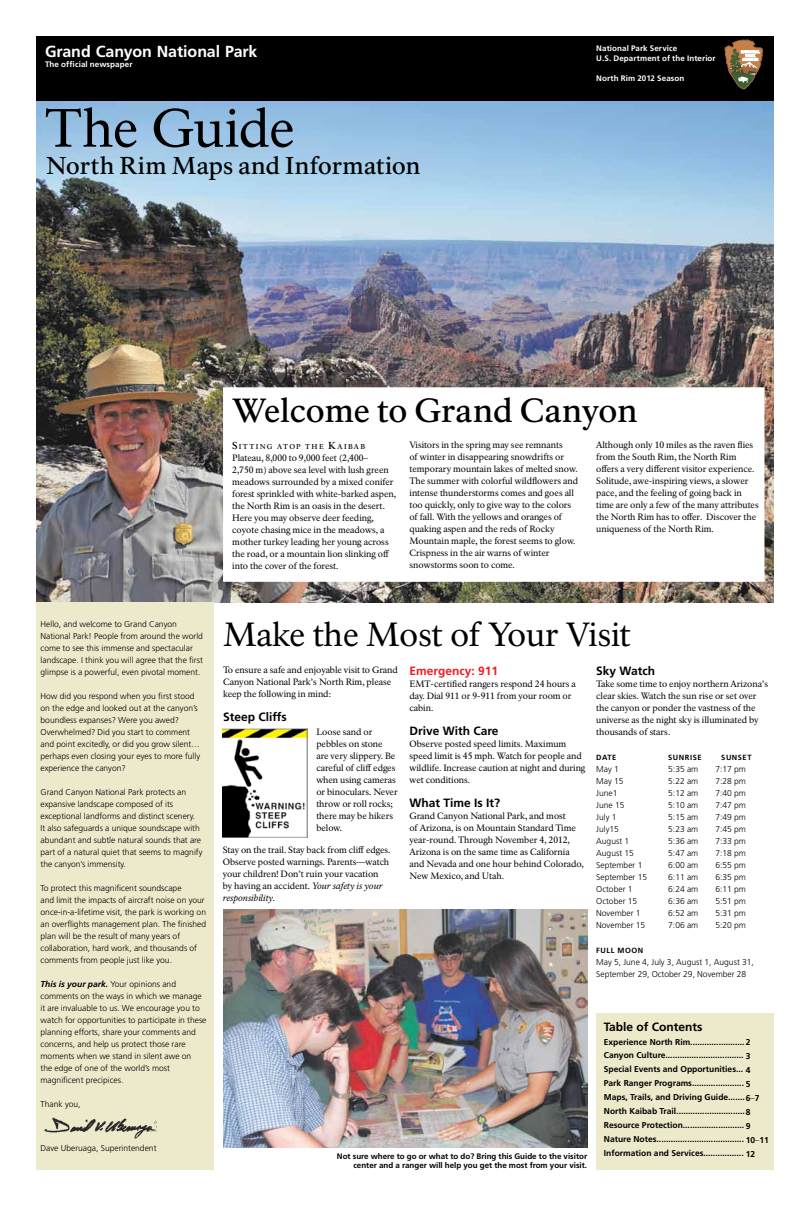
<style>
.page{position:relative;width:810px;height:1224px;background:#fff}
.page>*{position:absolute;margin:0;border:0;box-sizing:border-box;transform-origin:0 0}
.t1{font:53px "NPS Rawlinson OT";letter-spacing:-.02em;color:#000}
.t2{font:33px "NPS Rawlinson OT";letter-spacing:-.01em;color:#000}
.t3{font:500 33px "NPS Rawlinson OT";letter-spacing:-.015em;color:#000}
.t4{font:500 24px "NPS Rawlinson OT";letter-spacing:.01em;color:#000}
.t5{font:700 16px "Frutiger LT Std";letter-spacing:-.005em;color:#fff}
.t6{font:700 12px "Frutiger LT Std";color:#000}
.t7{font:700 12px "Frutiger LT Std";color:#ed1d24}
.t8{font:9px/12px "NPS Rawlinson OT";letter-spacing:-.005em;color:#000}
.t9{font:300 8.5px/12px "Frutiger LT Std";color:#000}
.t10{font:700 8.5px/14px "Frutiger LT Std";color:#000}
.t11{font:700 8px/9.6px "Frutiger LT Std";color:#000;text-align:right}
.t12{font:700 8px/10px "Frutiger LT Std";letter-spacing:.015em;color:#fff}
.t13{font:700 7.5px "Frutiger LT Std";letter-spacing:.07em;color:#000}
.t14{font:500 7px "NPS Rawlinson OT";letter-spacing:.195em;color:#000}
.s1{font-size:10px}
.s2{font-family:"Frutiger LT Std";font-weight:300}
.s3{font-weight:700;font-style:italic}
.s4{font-style:italic}
.s5{font-weight:300}
</style>
<div class="page">
<img style="left:36px;top:101px;width:738px;height:502px">
<div style="left:36px;top:603px;width:177px;height:567px;background:#ede9cb"></div>
<div style="left:596px;top:1013px;width:178px;height:157px;background:#ede9cb"></div>
<img style="left:223px;top:909px;width:364px;height:239px">
<img style="left:223px;top:728px;width:84px;height:110px">
<div style="left:223px;top:387px;width:541px;height:195px;background:#fff;border:1px solid #fff"></div>
<img style="left:45px;top:1117px;width:112px;height:22px">
<div style="left:36px;top:36px;width:738px;height:65px;background:#000"></div>
<svg style="left:724px;top:39px;width:39px;height:51px"></svg>
<h3 class="t5" style="left:45px;top:42px;width:214px">Grand Canyon National Park</h3>
<p class="t12" style="left:45px;top:59px;width:89px">The official newspaper</p>
<h1 class="t1" style="left:45px;top:96px;width:251px">The Guide</h1>
<h3 class="t4" style="left:46px;top:151px;width:376px">North Rim Maps and Information</h3>
<p class="t12" style="left:596px;top:43px;width:121px">National Park Service<br>U.S. Department of the Interior</p>
<p class="t12" style="left:596px;top:73px;width:90px">North Rim 2012 Season</p>
<h2 class="t3" style="left:232px;top:390px;width:407px">Welcome to Grand Canyon</h2>
<p class="t14" style="left:232px;top:442px;width:134px"><span class="s1">S</span>ITTING ATOP THE <span class="s1">K</span>AIBAB</p>
<p class="t8" style="left:232px;top:452px;width:165px">Plateau, 8,000 to 9,000 feet (2,400<span class="s2">–<br></span>2,750 m) above sea level with lush green meadows surrounded by a mixed conifer forest sprinkled with white-barked aspen, the North Rim is an oasis in the desert.<br>Here you may observe deer feeding, coyote chasing mice in the meadows, a mother turkey leading her young across the road, or a mountain lion slinking off into the cover of the forest.</p>
<p class="t8" style="left:410px;top:439px;width:170px">Visitors in the spring may see remnants<br>of winter in disappearing snowdrifts or temporary mountain lakes of melted snow.<br>The summer with colorful wildflowers and intense thunderstorms comes and goes all too quickly, only to give way to the colors of fall. With the yellows and oranges of quaking aspen and the reds of Rocky Mountain maple, the forest seems to glow.<br>Crispness in the air warns of winter snowstorms soon to come.</p>
<p class="t8" style="left:596px;top:439px;width:164px">Although only 10 miles as the raven flies from the South Rim, the North Rim offers a very different visitor experience.<br>Solitude, awe-inspiring views, a slower pace, and the feeling of going back in time are only a few of the many attributes the North Rim has to offer. Discover the uniqueness of the North Rim.</p>
<p class="t9" style="left:41px;top:618px;width:164px">Hello, and welcome to Grand Canyon National Park! People from around the world come to see this immense and spectacular landscape. I think you will agree that the first glimpse is a powerful, even pivotal moment.</p>
<p class="t9" style="left:41px;top:690px;width:161px">How did you respond when you first stood on the edge and looked out at the canyon’s boundless expanses? Were you awed?<br>Overwhelmed? Did you start to comment and point excitedly, or did you grow silent… perhaps even closing your eyes to more fully experience the canyon?</p>
<p class="t9" style="left:41px;top:786px;width:163px">Grand Canyon National Park protects an expansive landscape composed of its exceptional landforms and distinct scenery.<br>It also safeguards a unique soundscape with abundant and subtle natural sounds that are part of a natural quiet that seems to magnify the canyon’s immensity.</p>
<p class="t9" style="left:41px;top:882px;width:167px">To protect this magnificent soundscape<br>and limit the impacts of aircraft noise on your once-in-a-lifetime visit, the park is working on an overflights management plan. The finished plan will be the result of many years of collaboration, hard work, and thousands of comments from people just like you.</p>
<p class="t9" style="left:41px;top:978px;width:167px"><span class="s3">This is your park.</span> Your opinions and comments on the ways in which we manage it are invaluable to us. We encourage you to watch for opportunities to participate in these planning efforts, share your comments and concerns, and help us protect those rare moments when we stand in silent awe on<br>the edge of one of the world’s most magnificent precipices.</p>
<p class="t9" style="left:41px;top:1098px;width:42px">Thank you,</p>
<p class="t9" style="left:41px;top:1142px;width:117px">Dave Uberuaga, Superintendent</p>
<h2 class="t2" style="left:223px;top:615px;width:409px">Make the Most of Your Visit</h2>
<p class="t8" style="left:223px;top:664px;width:176px">To ensure a safe and enjoyable visit to Grand<br>Canyon National Park’s North Rim, please keep the following in mind:</p>
<h3 class="t6" style="left:223px;top:710px;width:65px">Steep Cliffs</h3>
<h3 class="t6" style="left:596px;top:664px;width:60px">Sky Watch</h3>
<p class="t8" style="left:596px;top:678px;width:173px">Take some time to enjoy northern Arizona’s clear skies. Watch the sun rise or set over the canyon or ponder the vastness of the universe as the night sky is illuminated by thousands of stars.</p>
<p class="t13" style="left:596px;top:753px;width:19px">Date</p>
<p class="t13" style="left:668px;top:753px;width:17px">Sunrise</p>
<p class="t13" style="left:721px;top:753px;width:17px">Sunset</p>
<p class="t9" style="left:596px;top:763px;width:24px">May 1</p>
<p class="t9" style="left:668px;top:763px;width:32px">5:35 am</p>
<p class="t9" style="left:715px;top:763px;width:32px">7:17 pm</p>
<p class="t9" style="left:596px;top:775px;width:29px">May 15</p>
<p class="t9" style="left:668px;top:775px;width:32px">5:22 am</p>
<p class="t9" style="left:715px;top:775px;width:32px">7:28 pm</p>
<p class="t9" style="left:596px;top:787px;width:23px">June1</p>
<p class="t9" style="left:668px;top:787px;width:32px">5:12 am</p>
<p class="t9" style="left:715px;top:787px;width:32px">7:40 pm</p>
<p class="t9" style="left:596px;top:799px;width:30px">June 15</p>
<p class="t9" style="left:668px;top:799px;width:32px">5:10 am</p>
<p class="t9" style="left:715px;top:799px;width:32px">7:47 pm</p>
<p class="t9" style="left:596px;top:811px;width:22px">July 1</p>
<p class="t9" style="left:668px;top:811px;width:32px">5:15 am</p>
<p class="t9" style="left:715px;top:811px;width:32px">7:49 pm</p>
<p class="t9" style="left:596px;top:823px;width:24px">July15</p>
<p class="t9" style="left:668px;top:823px;width:32px">5:23 am</p>
<p class="t9" style="left:715px;top:823px;width:32px">7:45 pm</p>
<p class="t9" style="left:596px;top:835px;width:34px">August 1</p>
<p class="t9" style="left:668px;top:835px;width:32px">5:36 am</p>
<p class="t9" style="left:715px;top:835px;width:32px">7:33 pm</p>
<p class="t9" style="left:596px;top:847px;width:39px">August 15</p>
<p class="t9" style="left:668px;top:847px;width:32px">5:47 am</p>
<p class="t9" style="left:715px;top:847px;width:32px">7:18 pm</p>
<p class="t9" style="left:596px;top:859px;width:48px">September 1</p>
<p class="t9" style="left:668px;top:859px;width:32px">6:00 am</p>
<p class="t9" style="left:715px;top:859px;width:32px">6:55 pm</p>
<p class="t9" style="left:596px;top:871px;width:52px">September 15</p>
<p class="t9" style="left:668px;top:871px;width:32px">6:11 am</p>
<p class="t9" style="left:715px;top:871px;width:32px">6:35 pm</p>
<p class="t9" style="left:596px;top:883px;width:38px">October 1</p>
<p class="t9" style="left:668px;top:883px;width:32px">6:24 am</p>
<p class="t9" style="left:715px;top:883px;width:32px">6:11 pm</p>
<p class="t9" style="left:596px;top:895px;width:42px">October 15</p>
<p class="t9" style="left:668px;top:895px;width:32px">6:36 am</p>
<p class="t9" style="left:715px;top:895px;width:32px">5:51 pm</p>
<p class="t9" style="left:596px;top:907px;width:46px">November 1</p>
<p class="t9" style="left:668px;top:907px;width:32px">6:52 am</p>
<p class="t9" style="left:715px;top:907px;width:32px">5:31 pm</p>
<p class="t9" style="left:596px;top:919px;width:51px">November 15</p>
<p class="t9" style="left:668px;top:919px;width:32px">7:06 am</p>
<p class="t9" style="left:715px;top:919px;width:32px">5:20 pm</p>
<p class="t13" style="left:596px;top:946px;width:36px">Full Moon</p>
<p class="t9" style="left:596px;top:956px;width:159px">May 5, June 4, July 3, August 1, August 31,<br>September 29, October 29, November 28</p>
<h3 class="t7" style="left:410px;top:664px;width:90px">Emergency: 911</h3>
<p class="t8" style="left:410px;top:678px;width:168px">EMT-certified rangers respond 24 hours a day. Dial 911 or 9-911 from your room or cabin.</p>
<h3 class="t6" style="left:410px;top:724px;width:91px">Drive With Care</h3>
<p class="t8" style="left:410px;top:738px;width:177px">Observe posted speed limits. Maximum speed limit is 45 mph. Watch for people and wildlife. Increase caution at night and during wet conditions.</p>
<h3 class="t6" style="left:410px;top:796px;width:92px">What Time Is It?</h3>
<p class="t8" style="left:410px;top:810px;width:176px">Grand Canyon National Park, and most<br>of Arizona, is on Mountain Standard Time year-round. Through November 4, 2012, Arizona is on the same time as California and Nevada and one hour behind Colorado, New Mexico, and Utah.</p>
<p class="t8" style="left:316px;top:726px;width:83px">Loose sand or pebbles on stone<br>are very slippery. Be careful of cliff edges when using cameras or binoculars. Never throw or roll rocks; there may be hikers below.</p>
<p class="t8" style="left:223px;top:844px;width:169px">Stay on the trail. Stay back from cliff edges.<br>Observe posted warnings. Parents<span class="s2">—</span>watch your children! Don’t ruin your vacation<br>by having an accident. <span class="s4">Your safety is your responsibility.</span></p>
<p class="t11" style="left:337px;top:1151px;width:252px">Not sure where to go or what to do? Bring this Guide to the visitor center and a ranger will help you get the most from your visit.</p>
<h3 class="t6" style="left:604px;top:1019px;width:100px">Table of Contents</h3>
<p class="t10" style="left:604px;top:1035px;width:167px">Experience North Rim.......................2<br>Canyon Culture................................. 3<br>Special Events and Opportunities... 4<br>Park Ranger Programs...................... 5<br>Maps, Trails, and Driving Guide.......6<span class="s5">–</span>7<br>North Kaibab Trail.............................8<br>Resource Protection.......................... 9<br>Nature Notes..................................... 10<span class="s5">–</span>11<br>Information and Services................. 12</p>
</div>
